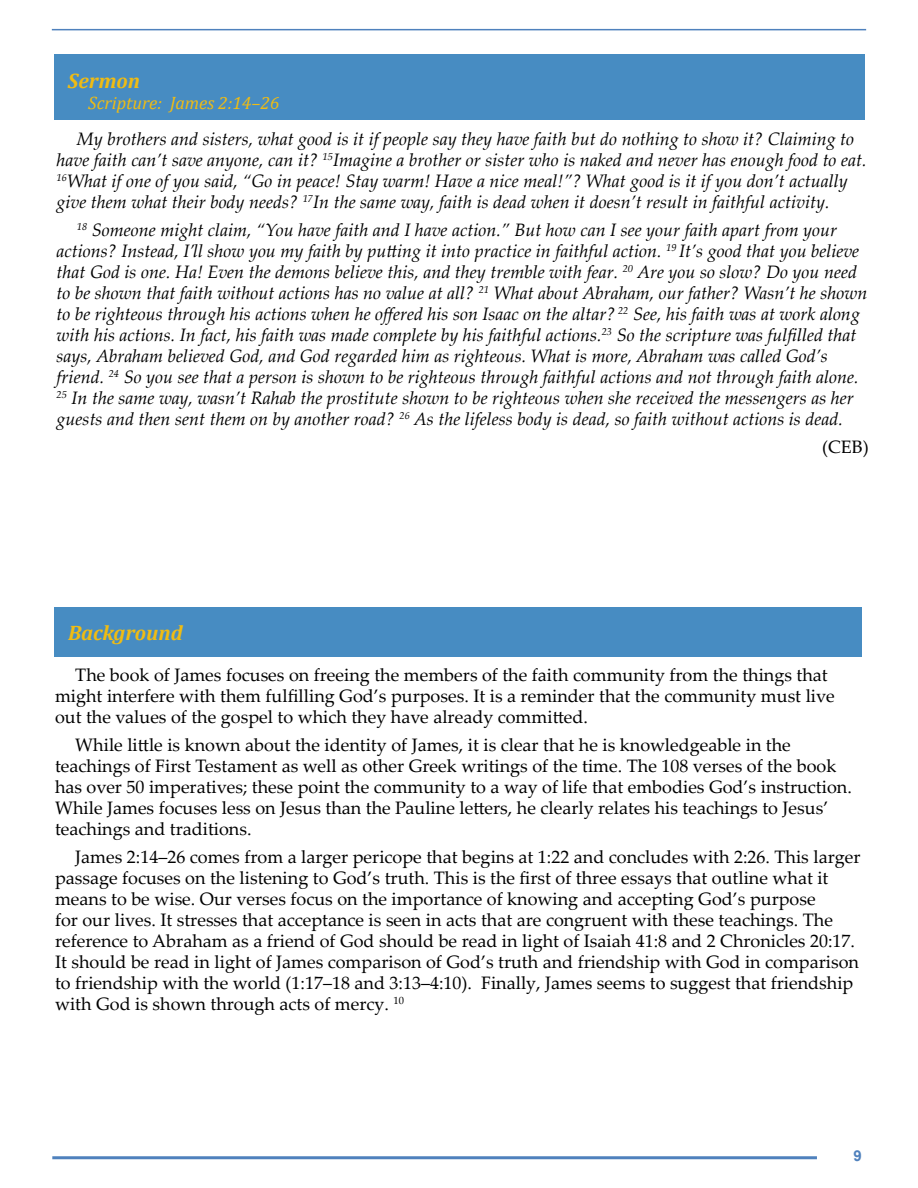
<style>
.page{position:relative;width:918px;height:1188px;background:#fff}
.page>*{position:absolute;margin:0;border:0;box-sizing:border-box;transform-origin:0 0}
.t1{font:italic 700 21px "Cambria";color:#f0bc13}
.t2{font:italic 18px/21px "Palatino Linotype";color:#000}
.t3{font:18px/21px "Palatino Linotype";color:#000}
.t4{font:italic 18px "Cambria";color:#f0bc13}
.t5{font:700 15px "Arial";color:#4f81bd}
</style>
<div class="page">
<hr style="left:52px;top:1156px;width:765px;height:3px;background:#4f81bd">
<hr style="left:52px;top:29px;width:814px;height:1px;background:#4f81bd">
<div style="left:54px;top:54px;width:810px;height:65px;background:#478cc2"></div>
<div style="left:55px;top:608px;width:807px;height:49px;background:#478cc2"></div>
<p class="t1" style="left:68px;top:66px;width:74px">Sermon</p>
<p class="t4" style="left:88px;top:90px;width:193px">Scripture: James 2:14–26</p>
<p class="t2" style="left:57px;top:128px;width:811px;text-indent:20px">My brothers and sisters, what good is it if people say they have faith but do nothing to show it? Claiming to have faith can’t save anyone, can it? <sup>15</sup>Imagine a brother or sister who is naked and never has enough food to eat.<br><sup>16</sup>What if one of you said, “Go in peace! Stay warm! Have a nice meal!”? What good is it if you don’t actually give them what their body needs? <sup>17</sup>In the same way, faith is dead when it doesn’t result in faithful activity.</p>
<p class="t2" style="left:57px;top:219px;width:812px;text-indent:20px"><sup>18</sup> Someone might claim, “You have faith and I have action.” But how can I see your faith apart from your actions? Instead, I’ll show you my faith by putting it into practice in faithful action. <sup>19</sup> It’s good that you believe that God is one. Ha! Even the demons believe this, and they tremble with fear. <sup>20</sup> Are you so slow? Do you need to be shown that faith without actions has no value at all? <sup>21</sup> What about Abraham, our father? Wasn’t he shown to be righteous through his actions when he offered his son Isaac on the altar? <sup>22</sup> See, his faith was at work along with his actions. In fact, his faith was made complete by his faithful actions.<sup>23</sup> So the scripture was fulfilled that says, Abraham believed God, and God regarded him as righteous. What is more, Abraham was called God’s friend. <sup>24</sup> So you see that a person is shown to be righteous through faithful actions and not through faith alone.<br><sup>25</sup> In the same way, wasn’t Rahab the prostitute shown to be righteous when she received the messengers as her guests and then sent them on by another road? <sup>26</sup> As the lifeless body is dead, so faith without actions is dead.</p>
<p class="t3" style="left:822px;top:436px;width:48px">(CEB)</p>
<p class="t1" style="left:68px;top:618px;width:116px">Background</p>
<p class="t3" style="left:55px;top:664px;width:781px;text-indent:20px">The book of James focuses on freeing the members of the faith community from the things that might interfere with them fulfilling God’s purposes. It is a reminder that the community must live out the values of the gospel to which they have already committed.</p>
<p class="t3" style="left:55px;top:734px;width:798px;text-indent:20px">While little is known about the identity of James, it is clear that he is knowledgeable in the teachings of First Testament as well as other Greek writings of the time. The 108 verses of the book has over 50 imperatives; these point the community to a way of life that embodies God’s instruction.<br>While James focuses less on Jesus than the Pauline letters, he clearly relates his teachings to Jesus’ teachings and traditions.</p>
<p class="t3" style="left:55px;top:845px;width:807px;text-indent:20px">James 2:14–26 comes from a larger pericope that begins at 1:22 and concludes with 2:26. This larger passage focuses on the listening to God’s truth. This is the first of three essays that outline what it means to be wise. Our verses focus on the importance of knowing and accepting God’s purpose<br>for our lives. It stresses that acceptance is seen in acts that are congruent with these teachings. The reference to Abraham as a friend of God should be read in light of Isaiah 41:8 and 2 Chronicles 20:17.<br>It should be read in light of James comparison of God’s truth and friendship with God in comparison to friendship with the world (1:17–18 and 3:13–4:10). Finally, James seems to suggest that friendship with God is shown through acts of mercy. <sup>10</sup></p>
<p class="t5" style="left:854px;top:1146px;width:10px">9</p>
</div>
